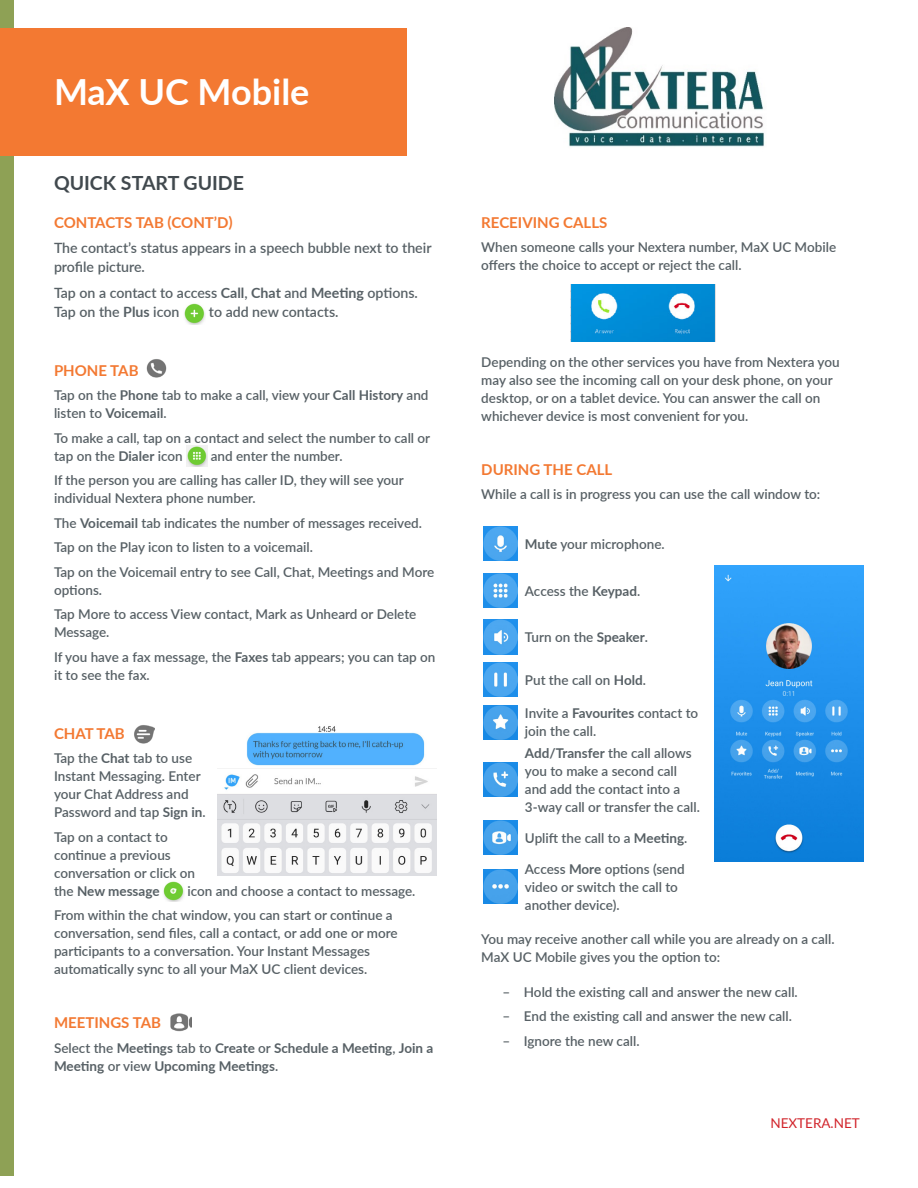
<style>
.page{position:relative;width:918px;height:1188px;background:#fff}
.page>*{position:absolute;margin:0;border:0;box-sizing:border-box;transform-origin:0 0}
.t1{font:700 36px "Lato";color:#fff}
.Sub-heading{font:700 19.5px "Lato";color:#41494e}
.Heading_1{font:700 15px "Lato";color:#f37932}
.Body_Text{font:600 14.1px/18.9px "Lato";color:#576065}
.Body_Text-2{font:600 13.5px/18px "Lato";color:#576065}
.Body_Text-3{font:700 13.5px/18px "Lato";color:#576065}
.Body_Text-4{font:13.5px "Lato";color:#d1232a}
.s1{font-weight:700}
.s2{font-weight:600}
</style>
<div class="page">
<div style="left:0;top:0;width:14px;height:1176px;background:#8ea155"></div>
<img style="left:184px;top:303px;width:21px;height:21px">
<img style="left:186px;top:446px;width:21px;height:21px">
<img style="left:163px;top:881px;width:21px;height:21px">
<img style="left:146px;top:359px;width:21px;height:19px">
<img style="left:134px;top:725px;width:21px;height:19px">
<img style="left:218px;top:726px;width:219px;height:150px">
<img style="left:171px;top:1013px;width:21px;height:19px">
<img style="left:484px;top:526px;width:34px;height:34px">
<img style="left:484px;top:573px;width:34px;height:34px">
<img style="left:484px;top:620px;width:34px;height:34px">
<img style="left:484px;top:663px;width:34px;height:34px">
<img style="left:484px;top:705px;width:34px;height:34px">
<img style="left:484px;top:763px;width:34px;height:34px">
<img style="left:484px;top:821px;width:34px;height:34px">
<img style="left:484px;top:870px;width:34px;height:34px">
<img style="left:570px;top:284px;width:145px;height:57px">
<img style="left:714px;top:566px;width:150px;height:295px">
<div style="left:0;top:28px;width:406px;height:128px;background:#f37932"></div>
<img style="left:555px;top:27px;width:210px;height:120px">
<p class="t1" style="left:54px;top:65px;width:257px">MaX UC Mobile</p>
<p class="Sub-heading" style="left:54px;top:168px;width:192px">QUICK START GUIDE</p>
<p class="Heading_1" style="left:54px;top:211px;width:180px">CONTACTS TAB (CONT’D)</p>
<p class="Body_Text" style="left:54px;top:238px;width:379px">The contact’s status appears in a speech bubble next to their profile picture.</p>
<p class="Body_Text" style="left:54px;top:283px;width:365px">Tap on a contact to access <span class="s1">Call</span>, <span class="s1">Chat</span> and <span class="s1">Meeting</span> options.<br>Tap on the <span class="s1">Plus</span> icon</p>
<p class="Body_Text" style="left:209px;top:302px;width:131px">to add new contacts.</p>
<p class="Heading_1" style="left:54px;top:359px;width:86px">PHONE TAB</p>
<p class="Body_Text-2" style="left:54px;top:386px;width:376px">Tap on the <span class="s1">Phone</span> tab to make a call, view your <span class="s1">Call History</span> and listen to <span class="s1">Voicemail</span>.</p>
<p class="Body_Text-2" style="left:54px;top:428px;width:378px">To make a call, tap on a contact and select the number to call or tap on the <span class="s1">Dialer</span> icon</p>
<p class="Body_Text-2" style="left:211px;top:446px;width:133px">and enter the number.</p>
<p class="Body_Text-2" style="left:54px;top:471px;width:351px">If the person you are calling has caller ID, they will see your individual Nextera phone number.</p>
<p class="Body_Text-2" style="left:54px;top:513px;width:370px">The <span class="s1">Voicemail</span> tab indicates the number of messages received.</p>
<p class="Body_Text-2" style="left:54px;top:538px;width:260px">Tap on the Play icon to listen to a voicemail.</p>
<p class="Body_Text-2" style="left:54px;top:562px;width:382px">Tap on the Voicemail entry to see Call, Chat, Meetings and More options.</p>
<p class="Body_Text-2" style="left:54px;top:605px;width:364px">Tap More to access View contact, Mark as Unheard or Delete<br>Message.</p>
<p class="Body_Text-2" style="left:54px;top:647px;width:383px">If you have a fax message, the <span class="s1">Faxes</span> tab appears; you can tap on it to see the fax.</p>
<p class="Heading_1" style="left:54px;top:722px;width:72px">CHAT TAB</p>
<p class="Body_Text-2" style="left:54px;top:749px;width:153px">Tap the <span class="s1">Chat</span> tab to use<br>Instant Messaging. Enter your Chat Address and<br>Password and tap <span class="s1">Sign in</span>.</p>
<p class="Body_Text-2" style="left:54px;top:827px;width:143px">Tap on a contact to continue a previous conversation or click on the <span class="s1">New message</span></p>
<p class="Body_Text-2" style="left:188px;top:881px;width:229px">icon and choose a contact to message.</p>
<p class="Body_Text-2" style="left:54px;top:906px;width:345px">From within the chat window, you can start or continue a conversation, send files, call a contact, or add one or more participants to a conversation. Your Instant Messages automatically sync to all your MaX UC client devices.</p>
<p class="Heading_1" style="left:54px;top:1012px;width:108px">MEETINGS TAB</p>
<p class="Body_Text-3" style="left:54px;top:1038px;width:381px"><span class="s2">Select the</span> Meetings <span class="s2">tab to</span> Create <span class="s2">or</span> Schedule a Meeting<span class="s2">,</span> Join a<br>Meeting <span class="s2">or view</span> Upcoming Meetings<span class="s2">.</span></p>
<p class="Heading_1" style="left:481px;top:211px;width:128px">RECEIVING CALLS</p>
<p class="Body_Text-2" style="left:481px;top:238px;width:356px">When someone calls your Nextera number, MaX UC Mobile offers the choice to accept or reject the call.</p>
<p class="Body_Text-2" style="left:481px;top:352px;width:360px">Depending on the other services you have from Nextera you may also see the incoming call on your desk phone, on your desktop, or on a tablet device. You can answer the call on whichever device is most convenient for you.</p>
<p class="Heading_1" style="left:481px;top:458px;width:132px">DURING THE CALL</p>
<p class="Body_Text-2" style="left:481px;top:485px;width:341px">While a call is in progress you can use the call window to:</p>
<p class="Body_Text-2" style="left:525px;top:534px;width:141px"><span class="s1">Mute</span> your microphone.</p>
<p class="Body_Text-2" style="left:525px;top:581px;width:117px">Access the <span class="s1">Keypad</span>.</p>
<p class="Body_Text-2" style="left:525px;top:628px;width:125px">Turn on the <span class="s1">Speaker</span>.</p>
<p class="Body_Text-2" style="left:525px;top:670px;width:123px">Put the call on <span class="s1">Hold</span>.</p>
<p class="Body_Text-2" style="left:525px;top:704px;width:175px">Invite a <span class="s1">Favourites</span> contact to join the call.</p>
<p class="Body_Text-2" style="left:525px;top:744px;width:177px"><span class="s1">Add/Transfer</span> the call allows you to make a second call and add the contact into a<br>3-way call or transfer the call.</p>
<p class="Body_Text-2" style="left:525px;top:829px;width:164px">Uplift the call to a <span class="s1">Meeting</span>.</p>
<p class="Body_Text-2" style="left:525px;top:860px;width:161px">Access <span class="s1">More</span> options (send video or switch the call to another device).</p>
<p class="Body_Text-2" style="left:481px;top:929px;width:355px">You may receive another call while you are already on a call.<br>MaX UC Mobile gives you the option to:</p>
<p class="Body_Text-2" style="left:503px;top:982px;width:297px">– Hold the existing call and answer the new call.</p>
<p class="Body_Text-2" style="left:503px;top:1007px;width:291px">– End the existing call and answer the new call.</p>
<p class="Body_Text-2" style="left:503px;top:1031px;width:139px">– Ignore the new call.</p>
<p class="Body_Text-4" style="left:770px;top:1113px;width:91px">NEXTERA.NET</p>
</div>
